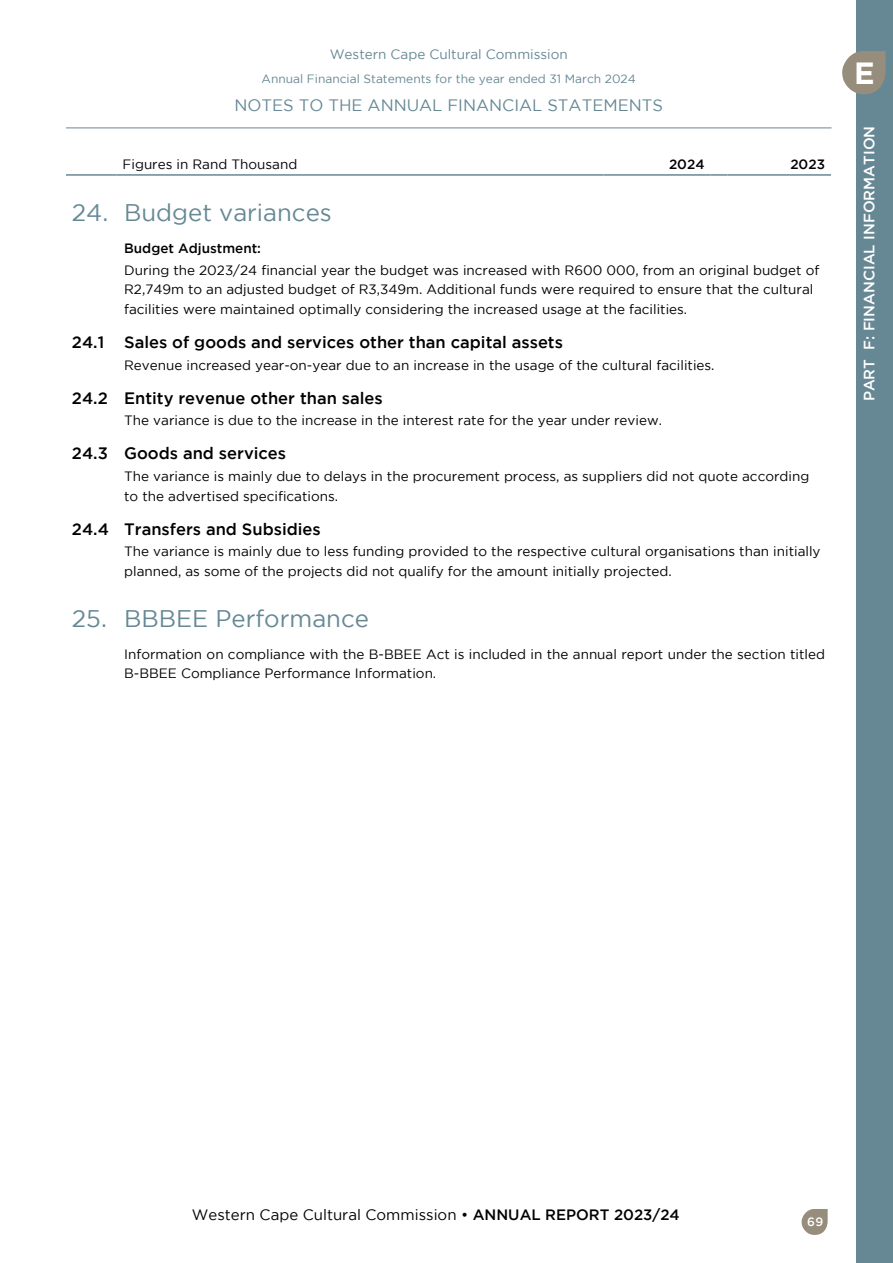
<style>
.page{position:relative;width:893px;height:1263px;background:#fff}
.page>*{position:absolute;margin:0;border:0;box-sizing:border-box;transform-origin:0 0}
.t1{font:700 30.75px "Gotham";color:#fff}
.t2{font:24px "Gotham";color:#668895}
.t3{font:500 16.5px "Gotham";color:#000}
.t4{font:16.5px "Gotham";color:#668895}
.t5{font:15px "Gotham";color:#000}
.t6{font:500 15px "Gotham";color:#fff}
.t7{font:13.5px/19.5px "Gotham";color:#000}
.t8{font:13.5px "Gotham";color:#668895}
.t9{font:500 13.5px "Gotham";color:#000}
.t10{font:12px "Gotham";color:#668895}
.t11{font:500 12px "Gotham";color:#fff}
.s1{font-weight:500}
</style>
<div class="page">
<svg style="left:802px;top:1209px;width:26px;height:26px"></svg>
<div style="left:856px;top:0;width:37px;height:1263px;background:#668895"></div>
<svg style="left:842px;top:51px;width:44px;height:44px"></svg>
<hr style="left:66px;top:128px;width:765px;height:1px;background:#668895">
<hr style="left:117px;top:174px;width:486px;height:2px;background:#668895">
<hr style="left:66px;top:174px;width:51px;height:2px;background:#668895">
<hr style="left:603px;top:174px;width:107px;height:2px;background:#668895">
<svg style="left:710px;top:174px;width:18px;height:2px"></svg>
<hr style="left:728px;top:174px;width:103px;height:2px;background:#668895">
<p class="t8" style="left:330px;top:47px;width:240px">Western Cape Cultural Commission</p>
<p class="t10" style="left:262px;top:72px;width:376px">Annual Financial Statements for the year ended 31 March 2024</p>
<p class="t4" style="left:234px;top:96px;width:430px">NOTES TO THE ANNUAL FINANCIAL STATEMENTS</p>
<p class="t7" style="left:123px;top:154px;width:176px">Figures in Rand Thousand</p>
<p class="t9" style="left:669px;top:156px;width:37px">2024</p>
<p class="t9" style="left:790px;top:156px;width:36px">2023</p>
<h2 class="t2" style="left:72px;top:199px;width:261px">24. Budget variances</h2>
<p class="t9" style="left:124px;top:240px;width:138px">Budget Adjustment:</p>
<p class="t7" style="left:124px;top:260px;width:697px">During the 2023/24 financial year the budget was increased with R600 000, from an original budget of<br>R2,749m to an adjusted budget of R3,349m. Additional funds were required to ensure that the cultural facilities were maintained optimally considering the increased usage at the facilities.</p>
<p class="t3" style="left:72px;top:332px;width:493px">24.1 Sales of goods and services other than capital assets</p>
<p class="t7" style="left:124px;top:355px;width:592px">Revenue increased year-on-year due to an increase in the usage of the cultural facilities.</p>
<p class="t3" style="left:72px;top:388px;width:312px">24.2 Entity revenue other than sales</p>
<p class="t7" style="left:124px;top:411px;width:539px">The variance is due to the increase in the interest rate for the year under review.</p>
<p class="t3" style="left:72px;top:444px;width:216px">24.3 Goods and services</p>
<p class="t7" style="left:124px;top:466px;width:687px">The variance is mainly due to delays in the procurement process, as suppliers did not quote according to the advertised specifications.</p>
<p class="t3" style="left:72px;top:519px;width:250px">24.4 Transfers and Subsidies</p>
<p class="t7" style="left:124px;top:542px;width:698px">The variance is mainly due to less funding provided to the respective cultural organisations than initially planned, as some of the projects did not qualify for the amount initially projected.</p>
<h2 class="t2" style="left:72px;top:605px;width:299px">25. BBBEE Performance</h2>
<p class="t7" style="left:124px;top:644px;width:702px">Information on compliance with the B-BBEE Act is included in the annual report under the section titled<br>B-BBEE Compliance Performance Information.</p>
<h1 class="t1" style="left:854px;top:53px;width:22px">E</h1>
<p class="t6" style="left:861px;top:401px;width:277px;rotate:-90deg">PART F: FINANCIAL INFORMATION</p>
<p class="t5" style="left:192px;top:1206px;width:489px">Western Cape Cultural Commission • <span class="s1">ANNUAL REPORT 2023/24</span></p>
<p class="t11" style="left:807px;top:1215px;width:17px">69</p>
</div>
